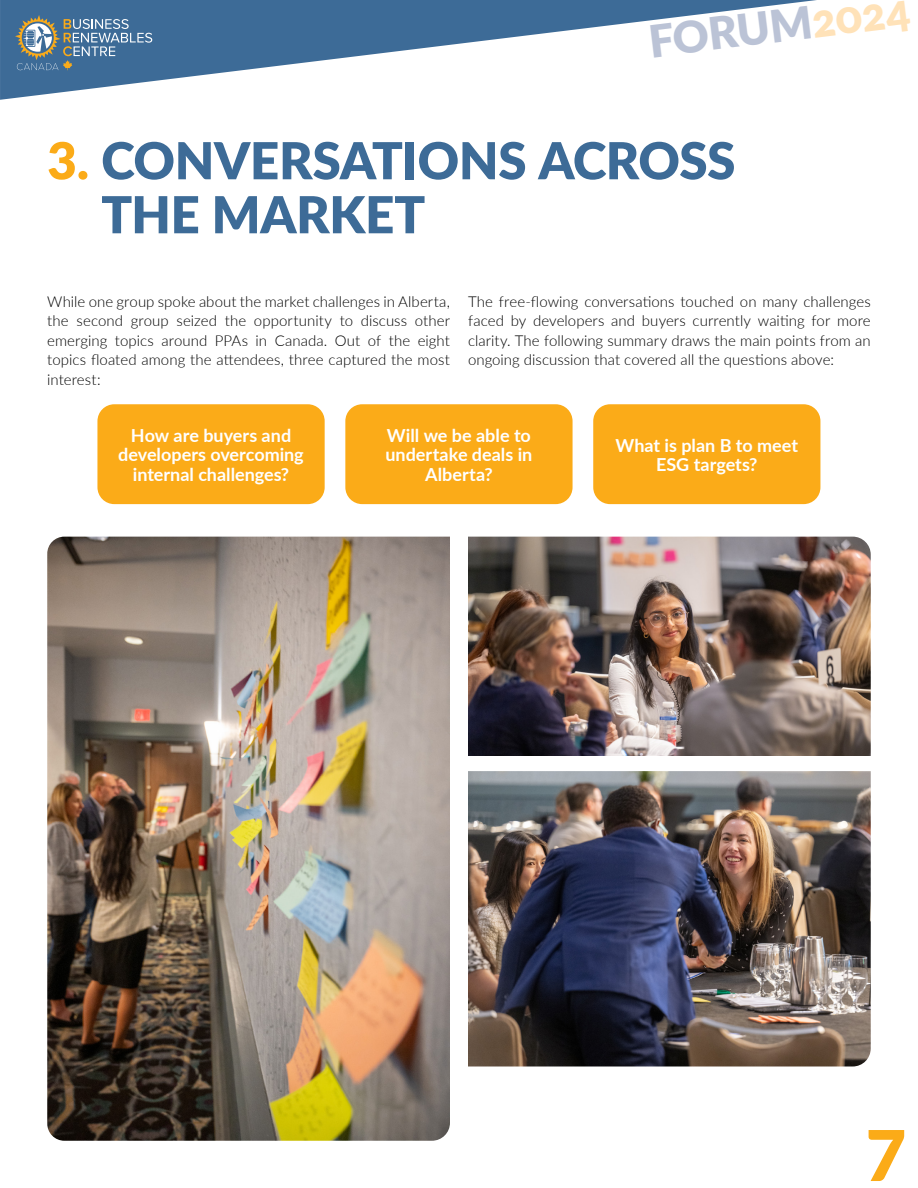
<style>
.page{position:relative;width:918px;height:1188px;background:#fff}
.page>*{position:absolute;margin:0;border:0;box-sizing:border-box;transform-origin:0 0}
.t1{font:900 75px "Lato";color:#fbab18}
.t2{font:900 51px/54px "Lato";letter-spacing:-.005em;color:#3d6b97}
.t3{font:900 44.4px "Lato";color:#bbc3d6}
.t4{font:700 18px/19.5px "Lato";color:#fff;text-align:center}
.t5{font:300 15px/19.5px "Lato";letter-spacing:.005em;color:#000;text-align:justify}
.s1{color:#ffe2b8}
.s2{color:#fbab18}
</style>
<div class="page">
<svg style="left:0;top:0;width:817px;height:100px"></svg>
<svg style="left:15px;top:15px;width:137px;height:55px;background:#63829c"></svg>
<div style="left:97px;top:404px;width:228px;height:100px;background:#fbab18;border-radius:17px"></div>
<div style="left:593px;top:404px;width:227px;height:100px;background:#fbab18;border-radius:17px"></div>
<div style="left:345px;top:404px;width:228px;height:100px;background:#fbab18;border-radius:17px"></div>
<img style="left:468px;top:537px;width:403px;height:219px">
<img style="left:47px;top:537px;width:403px;height:604px">
<img style="left:468px;top:771px;width:403px;height:295px">
<h3 class="t3" style="left:645px;top:9px;width:264px;rotate:-7deg">FORUM<span class="s1">2024</span></h3>
<h2 class="t2" style="left:101px;top:131px;width:636px;text-indent:-54px"><span class="s2">3.</span> CONVERSATIONS ACROSS<br>THE MARKET</h2>
<p class="t5" style="left:47px;top:291px;width:404px">While one group spoke about the market challenges in Alberta, the second group seized the opportunity to discuss other emerging topics around PPAs in Canada. Out of the eight topics floated among the attendees, three captured the most interest:</p>
<p class="t5" style="left:468px;top:291px;width:404px">The free-flowing conversations touched on many challenges faced by developers and buyers currently waiting for more clarity. The following summary draws the main points from an ongoing discussion that covered all the questions above:</p>
<p class="t4" style="left:118px;top:425px;width:187px">How are buyers and developers overcoming internal challenges?</p>
<p class="t4" style="left:616px;top:435px;width:184px">What is plan B to meet<br>ESG targets?</p>
<p class="t4" style="left:385px;top:425px;width:148px">Will we be able to undertake deals in<br>Alberta?</p>
<h1 class="t1" style="left:867px;top:1089px;width:39px">7</h1>
</div>
